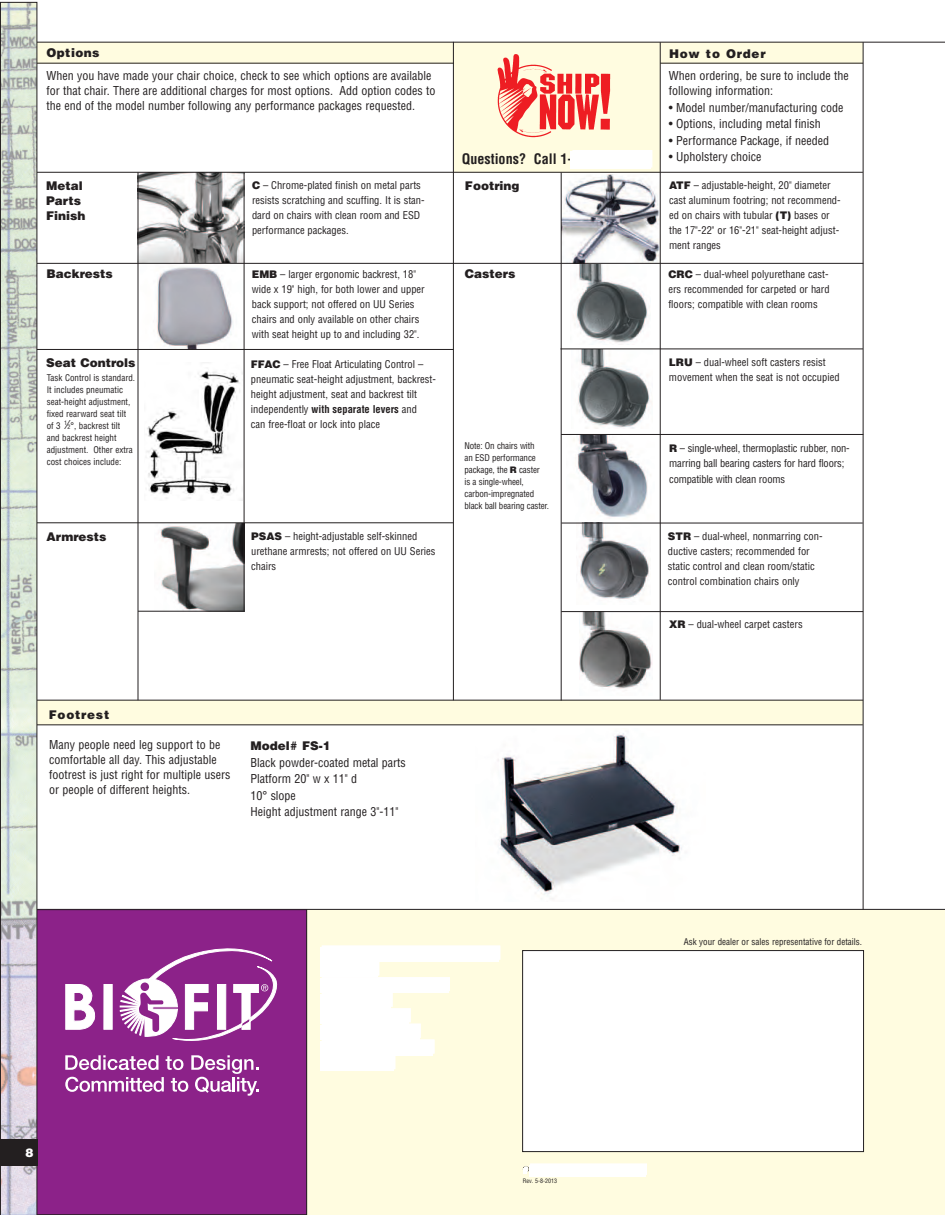
<style>
.page{position:relative;width:945px;height:1215px;background:#fff}
.page>*{position:absolute;margin:0;border:0;box-sizing:border-box;transform-origin:0 0}
.t1{font:700 condensed 14.1px "Helvetica";color:#231f20}
.t2{font:condensed 12px/15px "Helvetica";color:#231f20}
.t3{font:900 12px/15px "Helvetica";color:#231f20}
.t4{font:900 12px "Helvetica";letter-spacing:.065em;color:#231f20}
.t5{font:900 12px "Helvetica";letter-spacing:.035em;color:#231f20}
.t6{font:900 12px "Helvetica";color:#fff}
.t7{font:condensed 10.5px/15px "Helvetica";color:#231f20}
.t8{font:condensed 9px/12px "Helvetica";color:#231f20}
.t9{font:condensed 6px "Helvetica";letter-spacing:.005em;color:#231f20}
.s1{font-weight:900;font-stretch:normal}
.s2{font-weight:700}
.s3{font-size:12px}
.s4{font-size:6px}
</style>
<div class="page">
<img style="left:580px;top:612px;width:73px;height:77px">
<img style="left:579px;top:524px;width:70px;height:75px">
<img style="left:573px;top:435px;width:75px;height:83px">
<img style="left:572px;top:349px;width:81px;height:80px">
<img style="left:573px;top:264px;width:76px;height:79px">
<img style="left:562px;top:174px;width:98px;height:89px">
<div style="left:19px;top:700px;width:844px;height:25px;background:#fffce0"></div>
<hr style="left:10px;top:724px;width:853px;height:1px;background:#231f20">
<img style="left:498px;top:733px;width:184px;height:166px">
<div style="left:307px;top:910px;width:638px;height:305px;background:#fffce0"></div>
<hr style="left:0;top:909px;width:945px;height:1px;background:#231f20">
<div style="left:28px;top:42px;width:835px;height:21px;background:#fffce0"></div>
<hr style="left:0;top:63px;width:863px;height:1px;background:#231f20">
<hr style="left:15px;top:263px;width:848px;height:1px;background:#231f20">
<hr style="left:561px;top:348px;width:302px;height:1px;background:#231f20">
<hr style="left:561px;top:434px;width:302px;height:1px;background:#231f20">
<hr style="left:561px;top:523px;width:302px;height:1px;background:#231f20">
<hr style="left:561px;top:611px;width:302px;height:1px;background:#231f20">
<hr style="left:20px;top:700px;width:843px;height:1px;background:#231f20">
<hr style="left:0;top:42px;width:945px;height:1px;background:#231f20">
<svg style="left:454px;top:44px;width:206px;height:128px"></svg>
<img style="left:520px;top:129px;width:24px;height:4px">
<hr style="left:453px;top:42px;width:1px;height:658px;background:#231f20">
<hr style="left:863px;top:42px;width:1px;height:868px;background:#231f20">
<hr style="left:7px;top:172px;width:856px;height:1px;background:#231f20">
<hr style="left:660px;top:42px;width:1px;height:658px;background:#231f20">
<hr style="left:561px;top:172px;width:1px;height:529px;background:#231f20">
<hr style="left:23px;top:349px;width:430px;height:1px;background:#231f20">
<hr style="left:11px;top:522px;width:442px;height:1px;background:#231f20">
<svg style="left:0;top:2px;width:306px;height:1213px"></svg>
<div style="left:144px;top:355px;width:99px;height:150px;background:#fff"></div>
<img style="left:146px;top:362px;width:97px;height:139px">
<div style="left:0;top:1139px;width:37px;height:27px;background:#231f20"></div>
<div style="left:523px;top:951px;width:341px;height:201px;background:#fff"></div>
<div style="left:522px;top:950px;width:342px;height:202px;border:1px solid #231f20"></div>
<div style="left:320px;top:947px;width:179px;height:14px;background:#fff"></div>
<div style="left:320px;top:963px;width:58px;height:14px;background:#fff"></div>
<div style="left:320px;top:979px;width:128px;height:14px;background:#fff"></div>
<div style="left:320px;top:994px;width:71px;height:14px;background:#fff"></div>
<div style="left:320px;top:1010px;width:89px;height:14px;background:#fff"></div>
<div style="left:320px;top:1025px;width:99px;height:14px;background:#fff"></div>
<div style="left:320px;top:1041px;width:113px;height:14px;background:#fff"></div>
<div style="left:320px;top:1057px;width:74px;height:14px;background:#fff"></div>
<div style="left:529px;top:1165px;width:117px;height:11px;background:#fff"></div>
<svg style="left:523px;top:1166px;width:6px;height:7px"></svg>
<div style="left:571px;top:151px;width:80px;height:18px;background:#fff"></div>
<p class="t5" style="left:47px;top:48px;width:55px">Options</p>
<p class="t2" style="left:46px;top:69px;width:391px">When you have made your chair choice, check to see which options are available for that chair. There are additional charges for most options. Add option codes to the end of the model number following any performance packages requested.</p>
<p class="t3" style="left:46px;top:179px;width:41px">Metal<br>Parts<br>Finish</p>
<p class="t3" style="left:46px;top:268px;width:68px">Backrests</p>
<p class="t7" style="left:252px;top:179px;width:174px"><span class="s1">C</span> – Chrome-plated finish on metal parts resists scratching and scuffing. It is stan&shy;dard on chairs with clean room and ESD performance packages.</p>
<p class="t7" style="left:252px;top:267px;width:174px"><span class="s1">EMB</span> – larger ergonomic backrest, 18" wide x 19" high, for both lower and upper back support; not offered on UU Series chairs and only available on other chairs with seat height up to and including 32".</p>
<p class="t3" style="left:46px;top:356px;width:91px">Seat Controls</p>
<p class="t7" style="left:251px;top:357px;width:187px"><span class="s1">FFAC</span> – Free Float Articulating Control – pneumatic seat-height adjustment, backrest&shy;height adjustment, seat and backrest tilt independently <span class="s2">with separate levers</span> and<br>can free-float or lock into place</p>
<p class="t8" style="left:47px;top:373px;width:90px">Task Control is standard.<br>It includes pneumatic seat-height adjustment, fixed rearward seat tilt of 3 <sup>1</sup><span class="s3">⁄</span><span class="s4">2</span>°, backrest tilt and backrest height adjustment. Other extra cost choices include:</p>
<p class="t3" style="left:46px;top:530px;width:61px">Armrests</p>
<p class="t7" style="left:251px;top:530px;width:186px"><span class="s1">PSAS</span> – height-adjustable self-skinned urethane armrests; not offered on UU Series chairs</p>
<h1 class="t1" style="left:462px;top:153px;width:112px">Questions? Call 1-</h1>
<p class="t3" style="left:465px;top:179px;width:56px">Footring</p>
<p class="t4" style="left:669px;top:49px;width:98px">How to Order</p>
<p class="t2" style="left:669px;top:69px;width:182px">When ordering, be sure to include the following information:</p>
<p class="t2" style="left:669px;top:101px;width:176px">• Model number/manufacturing code</p>
<p class="t2" style="left:669px;top:117px;width:154px">• Options, including metal finish</p>
<p class="t2" style="left:669px;top:134px;width:162px">• Performance Package, if needed</p>
<p class="t2" style="left:669px;top:150px;width:94px">• Upholstery choice</p>
<p class="t7" style="left:669px;top:179px;width:173px"><span class="s1">ATF</span> – adjustable-height, 20" diameter cast aluminum footring; not recommend&shy;ed on chairs with tubular <span class="s1">(T)</span> bases or the 17"-22" or 16"-21" seat-height adjust&shy;ment ranges</p>
<p class="t3" style="left:465px;top:268px;width:52px">Casters</p>
<p class="t7" style="left:668px;top:267px;width:163px;text-align:justify"><span class="s1">CRC</span> – dual-wheel polyurethane cast&shy;ers recommended for carpeted or hard floors; compatible with clean rooms</p>
<p class="t8" style="left:465px;top:441px;width:86px">Note: On chairs with<br>an ESD performance package, the <span class="s1">R</span> caster<br>is a single-wheel, carbon-impregnated black ball bearing caster.</p>
<p class="t7" style="left:669px;top:356px;width:172px"><span class="s1">LRU</span> – dual-wheel soft casters resist movement when the seat is not occupied</p>
<p class="t7" style="left:669px;top:442px;width:182px"><span class="s1">R</span> – single-wheel, thermoplastic rubber, non&shy;marring ball bearing casters for hard floors;</p>
<p class="t7" style="left:669px;top:473px;width:117px">compatible with clean rooms</p>
<p class="t7" style="left:668px;top:530px;width:156px"><span class="s1">STR</span> – dual-wheel, nonmarring con&shy;ductive casters; recommended for static control and clean room/static control combination chairs only</p>
<p class="t7" style="left:669px;top:618px;width:135px"><span class="s1">XR</span> – dual-wheel carpet casters</p>
<p class="t4" style="left:49px;top:710px;width:62px">Footrest</p>
<p class="t2" style="left:49px;top:739px;width:183px">Many people need leg support to be comfortable all day. This adjustable footrest is just right for multiple users or people of different heights.</p>
<p class="t3" style="left:251px;top:739px;width:82px">Model# FS-1</p>
<p class="t2" style="left:251px;top:755px;width:157px;line-height:16.5px">Black powder-coated metal parts<br>Platform 20" w x 11" d<br>10° slope<br>Height adjustment range 3"-11"</p>
<p class="t8" style="left:684px;top:937px;width:180px">Ask your dealer or sales representative for details.</p>
<p class="t6" style="left:25px;top:1148px;width:10px">8</p>
<p class="t9" style="left:523px;top:1179px;width:36px">Rev. 5-8-2013</p>
</div>
